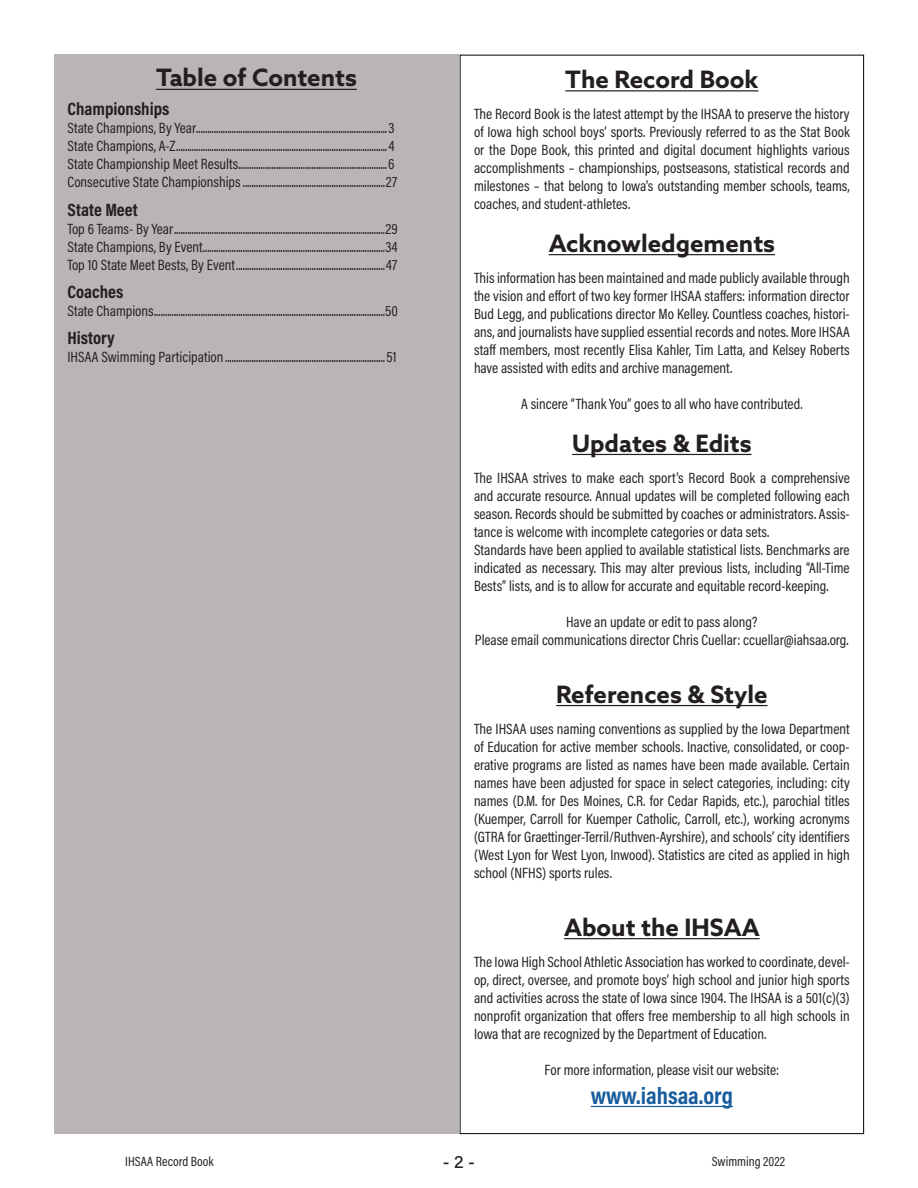
<style>
.page{position:relative;width:918px;height:1188px;background:#fff}
.page>*{position:absolute;margin:0;border:0;box-sizing:border-box;transform-origin:0 0}
.t1{font:700 24px "Azo Sans";color:#231f20}
.t2{font:700 24px "Acumin Pro Cond";color:#175d9e}
.t3{font:700 18px "Acumin Pro Cond";color:#231f20}
.t4{font:500 18px "Acumin Pro";color:#231f20}
.t5{font:15px/18px "Acumin Pro Cond";color:#231f20;text-align:justify}
.t6{font:13.5px "Acumin Pro Cond";color:#231f20}
</style>
<div class="page">
<div style="left:54px;top:54px;width:405px;height:1080px;background:#bab5b4"></div>
<hr style="left:156px;top:89px;width:201px;height:1px;background:#231f20">
<hr style="left:565px;top:90px;width:193px;height:1px;background:#231f20">
<hr style="left:549px;top:254px;width:226px;height:1px;background:#231f20">
<hr style="left:572px;top:454px;width:180px;height:1px;background:#231f20">
<hr style="left:556px;top:705px;width:212px;height:1px;background:#231f20">
<hr style="left:564px;top:938px;width:196px;height:1px;background:#231f20">
<hr style="left:591px;top:1106px;width:142px;height:1px;background:#175d9e">
<p class="t1" style="left:156px;top:62px;width:202px">Table of Contents</p>
<p class="t3" style="left:68px;top:97px;width:104px">Championships</p>
<p class="t5" style="left:68px;top:119px;width:328px">State Champions, By Year......................................................................................3</p>
<p class="t5" style="left:68px;top:137px;width:329px">State Champions, A-Z...............................................................................................4</p>
<p class="t5" style="left:68px;top:155px;width:329px">State Championship Meet Results...................................................................6</p>
<p class="t5" style="left:68px;top:173px;width:331px">Consecutive State Championships................................................................27</p>
<p class="t3" style="left:68px;top:198px;width:72px">State Meet</p>
<p class="t5" style="left:68px;top:219px;width:332px">Top 6 Teams- By Year...............................................................................................29</p>
<p class="t5" style="left:68px;top:237px;width:332px">State Champions, By Event..................................................................................34</p>
<p class="t5" style="left:68px;top:255px;width:331px">Top 10 State Meet Bests, By Event...................................................................47</p>
<p class="t3" style="left:68px;top:280px;width:57px">Coaches</p>
<p class="t5" style="left:68px;top:302px;width:332px">State Champions........................................................................................................50</p>
<p class="t3" style="left:68px;top:326px;width:49px">History</p>
<p class="t5" style="left:68px;top:348px;width:331px">IHSAA Swimming Participation........................................................................51</p>
<p class="t1" style="left:565px;top:63px;width:195px">The Record Book</p>
<p class="t5" style="left:474px;top:105px;width:377px">The Record Book is the latest attempt by the IHSAA to preserve the history of Iowa high school boys’ sports. Previously referred to as the Stat Book or the Dope Book, this printed and digital document highlights various accomplishments – championships, postseasons, statistical records and milestones – that belong to Iowa’s outstanding member schools, teams, coaches, and student-athletes.</p>
<p class="t1" style="left:549px;top:227px;width:228px">Acknowledgements</p>
<p class="t5" style="left:474px;top:269px;width:377px">This information has been maintained and made publicly available through the vision and effort of two key former IHSAA staffers: information director Bud Legg, and publications director Mo Kelley. Countless coaches, histori&shy;ans, and journalists have supplied essential records and notes. More IHSAA staff members, most recently Elisa Kahler, Tim Latta, and Kelsey Roberts have assisted with edits and archive management.</p>
<p class="t5" style="left:521px;top:395px;width:283px">A sincere “Thank You” goes to all who have contributed.</p>
<p class="t1" style="left:572px;top:427px;width:181px">Updates &amp; Edits</p>
<p class="t5" style="left:474px;top:469px;width:377px">The IHSAA strives to make each sport’s Record Book a comprehensive and accurate resource. Annual updates will be completed following each season. Records should be submitted by coaches or administrators. Assis&shy;tance is welcome with incomplete categories or data sets.</p>
<p class="t5" style="left:474px;top:541px;width:377px">Standards have been applied to available statistical lists. Benchmarks are indicated as necessary. This may alter previous lists, including “All-Time Bests” lists, and is to allow for accurate and equitable record-keeping.</p>
<p class="t5" style="left:566px;top:613px;width:193px">Have an update or edit to pass along?</p>
<p class="t5" style="left:475px;top:631px;width:375px">Please email communications director Chris Cuellar: ccuellar@iahsaa.org.</p>
<p class="t1" style="left:556px;top:678px;width:213px">References &amp; Style</p>
<p class="t5" style="left:474px;top:720px;width:377px">The IHSAA uses naming conventions as supplied by the Iowa Department of Education for active member schools. Inactive, consolidated, or coop&shy;erative programs are listed as names have been made available. Certain names have been adjusted for space in select categories, including: city names (D.M. for Des Moines, C.R. for Cedar Rapids, etc.), parochial titles (Kuemper, Carroll for Kuemper Catholic, Carroll, etc.), working acronyms (GTRA for Graettinger-Terril/Ruthven-Ayrshire), and schools’ city identifiers (West Lyon for West Lyon, Inwood). Statistics are cited as applied in high school (NFHS) sports rules.</p>
<p class="t1" style="left:564px;top:911px;width:197px">About the IHSAA</p>
<p class="t5" style="left:474px;top:953px;width:377px">The Iowa High School Athletic Association has worked to coordinate, devel&shy;op, direct, oversee, and promote boys’ high school and junior high sports and activities across the state of Iowa since 1904. The IHSAA is a 501(c)(3) nonprofit organization that offers free membership to all high schools in Iowa that are recognized by the Department of Education.</p>
<p class="t5" style="left:545px;top:1061px;width:236px">For more information, please visit our website:</p>
<p class="t2" style="left:591px;top:1080px;width:144px">www.iahsaa.org</p>
<p class="t6" style="left:125px;top:1153px;width:90px">IHSAA Record Book</p>
<p class="t4" style="left:443px;top:1149px;width:34px">- 2 -</p>
<p class="t6" style="left:712px;top:1153px;width:75px">Swimming 2022</p>
</div>
